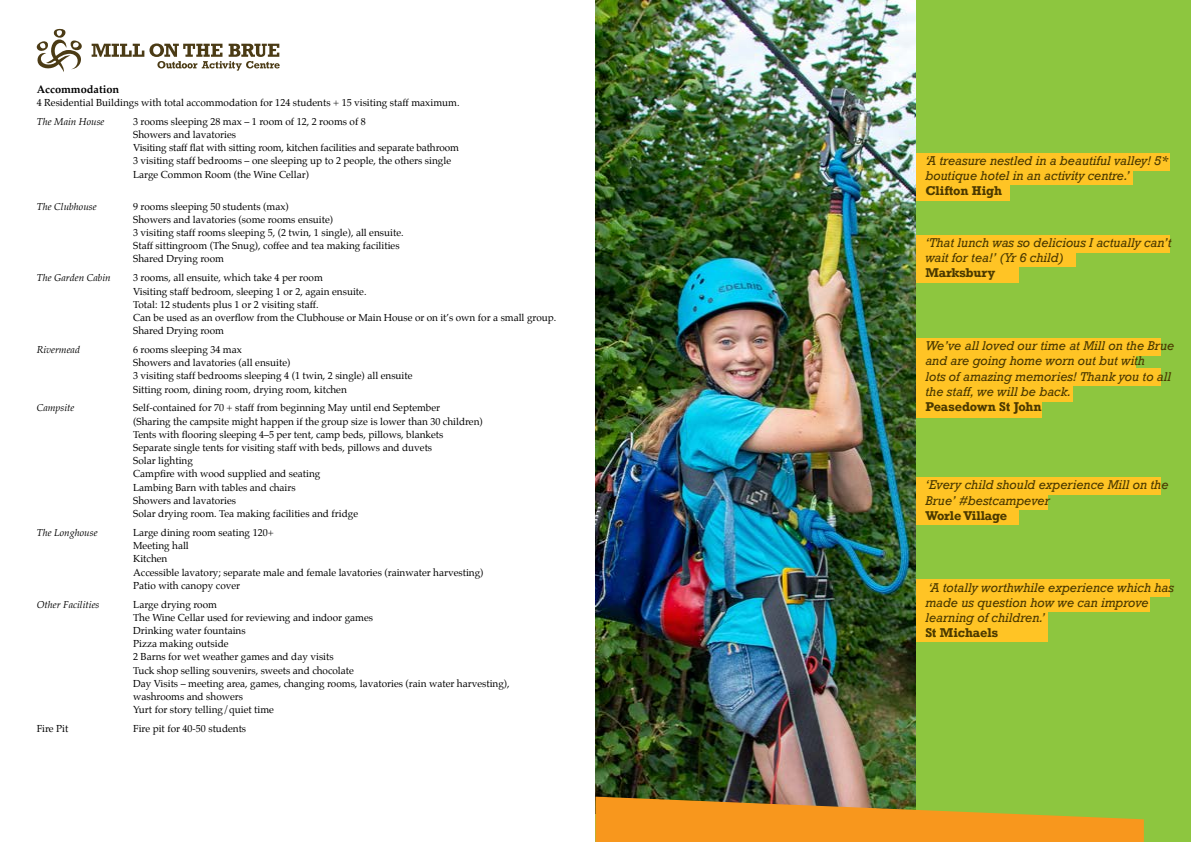
<style>
.page{position:relative;width:1191px;height:842px;background:#fff}
.page>*{position:absolute;margin:0;border:0;box-sizing:border-box;transform-origin:0 0}
.t1{font:italic 12px/15.2px "Rockwell";color:#4b3900}
.t2{font:700 12px "Rockwell";letter-spacing:-.01em;color:#4b3900}
.t3{font:700 11px "Palatino";color:#000}
.t4{font:10px/13.2px "Palatino";color:#000}
.t5{font:italic 10px "Palatino";color:#000}
</style>
<div class="page">
<div style="left:595px;top:0;width:596px;height:842px;background:#8dc63f"></div>
<svg style="left:37px;top:29px;width:45px;height:43px"></svg>
<svg style="left:92px;top:43px;width:188px;height:28px"></svg>
<div style="left:905px;top:153px;width:264px;height:17px;background:#ffc425"></div>
<div style="left:905px;top:184px;width:104px;height:17px;background:#ffc425"></div>
<div style="left:905px;top:168px;width:227px;height:17px;background:#ffc425"></div>
<div style="left:905px;top:235px;width:264px;height:17px;background:#ffc425"></div>
<div style="left:905px;top:266px;width:114px;height:17px;background:#ffc425"></div>
<div style="left:905px;top:250px;width:170px;height:17px;background:#ffc425"></div>
<div style="left:905px;top:477px;width:255px;height:17px;background:#ffc425"></div>
<div style="left:905px;top:508px;width:114px;height:17px;background:#ffc425"></div>
<div style="left:905px;top:492px;width:142px;height:17px;background:#ffc425"></div>
<div style="left:905px;top:385px;width:168px;height:17px;background:#ffc425"></div>
<div style="left:905px;top:400px;width:136px;height:17px;background:#ffc425"></div>
<div style="left:905px;top:338px;width:255px;height:17px;background:#ffc425"></div>
<div style="left:905px;top:369px;width:255px;height:17px;background:#ffc425"></div>
<div style="left:905px;top:353px;width:230px;height:17px;background:#ffc425"></div>
<div style="left:905px;top:580px;width:264px;height:17px;background:#ffc425"></div>
<div style="left:905px;top:610px;width:142px;height:17px;background:#ffc425"></div>
<div style="left:905px;top:625px;width:142px;height:17px;background:#ffc425"></div>
<div style="left:905px;top:594px;width:244px;height:17px;background:#ffc425"></div>
<img style="left:595px;top:0;width:320px;height:797px">
<svg style="left:595px;top:797px;width:548px;height:45px"></svg>
<p class="t3" style="left:37px;top:80px;width:84px">Accommodation</p>
<p class="t4" style="left:37px;top:96px;width:424px">4 Residential Buildings with total accommodation for 124 students + 15 visiting staff maximum.</p>
<p class="t5" style="left:37px;top:113px;width:69px">The Main House</p>
<p class="t4" style="left:133px;top:115px;width:327px">3 rooms sleeping 28 max – 1 room of 12, 2 rooms of 8<br>Showers and lavatories<br>Visiting staff flat with sitting room, kitchen facilities and separate bathroom 3 visiting staff bedrooms – one sleeping up to 2 people, the others single Large Common Room (the Wine Cellar)</p>
<p class="t5" style="left:37px;top:198px;width:61px">The Clubhouse</p>
<p class="t4" style="left:133px;top:200px;width:272px">9 rooms sleeping 50 students (max)<br>Showers and lavatories (some rooms ensuite)<br>3 visiting staff rooms sleeping 5, (2 twin, 1 single), all ensuite.<br>Staff sittingroom (The Snug), coffee and tea making facilities Shared Drying room</p>
<p class="t5" style="left:37px;top:269px;width:76px">The Garden Cabin</p>
<p class="t4" style="left:133px;top:271px;width:425px">3 rooms, all ensuite, which take 4 per room<br>Visiting staff bedroom, sleeping 1 or 2, again ensuite.<br>Total: 12 students plus 1 or 2 visiting staff.<br>Can be used as an overflow from the Clubhouse or Main House or on it’s own for a small group.<br>Shared Drying room</p>
<p class="t5" style="left:37px;top:341px;width:45px">Rivermead</p>
<p class="t4" style="left:133px;top:343px;width:281px">6 rooms sleeping 34 max<br>Showers and lavatories (all ensuite)<br>3 visiting staff bedrooms sleeping 4 (1 twin, 2 single) all ensuite Sitting room, dining room, drying room, kitchen</p>
<p class="t5" style="left:37px;top:400px;width:39px">Campsite</p>
<p class="t4" style="left:133px;top:401px;width:351px">Self-contained for 70 + staff from beginning May until end September<br>(Sharing the campsite might happen if the group size is lower than 30 children)<br>Tents with flooring sleeping 4–5 per tent, camp beds, pillows, blankets Separate single tents for visiting staff with beds, pillows and duvets<br>Solar lighting<br>Campfire with wood supplied and seating<br>Lambing Barn with tables and chairs<br>Showers and lavatories<br>Solar drying room. Tea making facilities and fridge</p>
<p class="t5" style="left:37px;top:524px;width:62px">The Longhouse</p>
<p class="t4" style="left:133px;top:526px;width:352px">Large dining room seating 120+<br>Meeting hall<br>Kitchen<br>Accessible lavatory; separate male and female lavatories (rainwater harvesting)<br>Patio with canopy cover</p>
<p class="t5" style="left:37px;top:596px;width:64px">Other Facilities</p>
<p class="t4" style="left:133px;top:598px;width:378px">Large drying room<br>The Wine Cellar used for reviewing and indoor games<br>Drinking water fountains<br>Pizza making outside<br>2 Barns for wet weather games and day visits<br>Tuck shop selling souvenirs, sweets and chocolate<br>Day Visits – meeting area, games, changing rooms, lavatories (rain water harvesting), washrooms and showers<br>Yurt for story telling/quiet time</p>
<p class="t4" style="left:37px;top:722px;width:33px">Fire Pit</p>
<p class="t4" style="left:133px;top:722px;width:115px">Fire pit for 40-50 students</p>
<p class="t1" style="left:925px;top:153px;width:244px">‘A treasure nestled in a beautiful valley! 5* boutique hotel in an activity centre.’</p>
<p class="t2" style="left:925px;top:183px;width:78px">Clifton High</p>
<p class="t1" style="left:925px;top:235px;width:248px">‘That lunch was so delicious I actually can’t wait for tea!’ (Yr 6 child)</p>
<p class="t2" style="left:925px;top:265px;width:71px">Marksbury</p>
<p class="t1" style="left:925px;top:338px;width:250px">We’ve all loved our time at Mill on the Brue and are going home worn out but with<br>lots of amazing memories! Thank you to all the staff, we will be back.</p>
<p class="t2" style="left:925px;top:399px;width:118px">Peasedown St John</p>
<p class="t1" style="left:925px;top:478px;width:245px">‘Every child should experience Mill on the<br>Brue’ #bestcampever</p>
<p class="t2" style="left:925px;top:508px;width:83px">Worle Village</p>
<p class="t1" style="left:925px;top:580px;width:250px">‘A totally worthwhile experience which has made us question how we can improve learning of children.’</p>
<p class="t2" style="left:925px;top:625px;width:74px">St Michaels</p>
</div>
